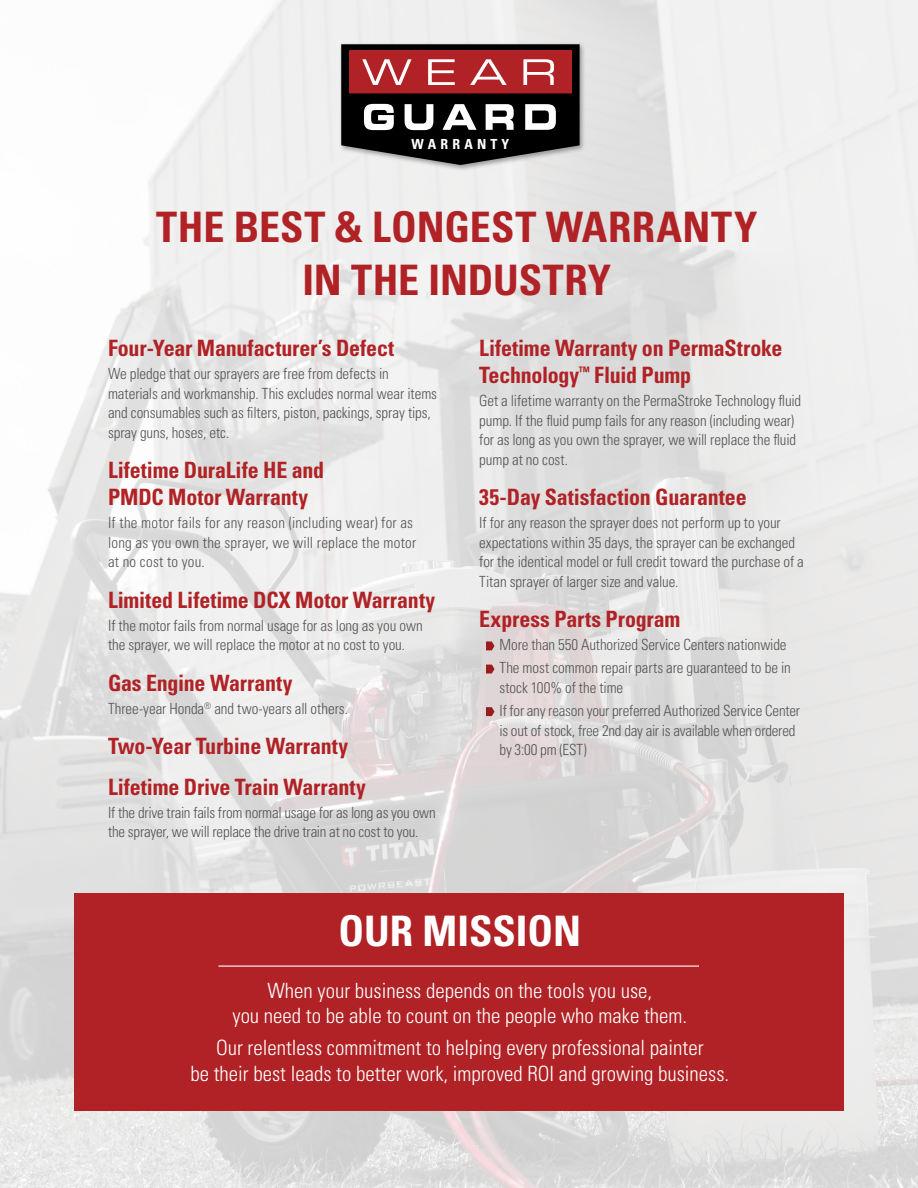
<style>
.page{position:relative;width:918px;height:1188px;background:#fff}
.page>*{position:absolute;margin:0;border:0;box-sizing:border-box;transform-origin:0 0}
.t1{font:700 condensed 42px/52.5px "Univers LT Pro";letter-spacing:.005em;color:#b02225;text-align:center}
.t2{font:700 condensed 42px "Univers LT Pro";color:#fff}
.t3{font:700 condensed 22.5px/27px "Univers LT Std";letter-spacing:-.005em;color:#b02225}
.t4{font:300 condensed 21px/25.2px "Univers LT Std";color:#fff;text-align:center}
.t5{font:300 condensed 15.45px/19.5px "Univers LT Std";letter-spacing:-.005em;color:#545455}
.t6{font:300 condensed 15.45px/19.5px "Univers LT Std";letter-spacing:.015em;color:#545455}
.t7{font:700 condensed 13.95px "Univers LT Std";letter-spacing:.3em;color:#fff}
</style>
<div class="page">
<img style="left:0;top:0;width:918px;height:1188px">
<svg style="left:486px;top:641px;width:8px;height:9px"></svg>
<svg style="left:486px;top:665px;width:8px;height:8px"></svg>
<svg style="left:486px;top:707px;width:8px;height:9px"></svg>
<div style="left:339px;top:42px;width:247px;height:129px;background:#000;opacity:.35"></div>
<svg style="left:341px;top:44px;width:239px;height:121px;background:#663d3d"></svg>
<div style="left:74px;top:893px;width:770px;height:218px;background:#b02225"></div>
<hr style="left:218px;top:966px;width:481px;height:1px;background:#fff">
<p class="t7" style="left:412px;top:136px;width:99px">WARRANTY</p>
<h1 class="t1" style="left:156px;top:201px;width:603px">THE BEST &amp; LONGEST WARRANTY<br>IN THE INDUSTRY</h1>
<h2 class="t3" style="left:108px;top:335px;width:288px">Four-Year Manufacturer’s Defect</h2>
<p class="t5" style="left:108px;top:364px;width:331px">We pledge that our sprayers are free from defects in materials and workmanship. This excludes normal wear items and consumables such as filters, piston, packings, spray tips, spray guns, hoses, etc.</p>
<h2 class="t3" style="left:108px;top:457px;width:218px">Lifetime DuraLife HE and<br>PMDC Motor Warranty</h2>
<p class="t6" style="left:108px;top:513px;width:310px">If the motor fails for any reason (including wear) for as long as you own the sprayer, we will replace the motor at no cost to you.</p>
<h2 class="t3" style="left:108px;top:586px;width:329px">Limited Lifetime DCX Motor Warranty</h2>
<p class="t5" style="left:108px;top:616px;width:316px">If the motor fails from normal usage for as long as you own the sprayer, we will replace the motor at no cost to you.</p>
<h2 class="t3" style="left:108px;top:669px;width:186px">Gas Engine Warranty</h2>
<p class="t5" style="left:108px;top:699px;width:242px">Three-year Honda<sup>®</sup> and two-years all others.</p>
<h2 class="t3" style="left:108px;top:726px;width:259px;line-height:40.5px">Two-Year Turbine Warranty<br>Lifetime Drive Train Warranty</h2>
<p class="t5" style="left:108px;top:803px;width:329px">If the drive train fails from normal usage for as long as you own the sprayer, we will replace the drive train at no cost to you.</p>
<h2 class="t3" style="left:479px;top:335px;width:305px">Lifetime Warranty on PermaStroke<br>Technology<sup>™</sup> Fluid Pump</h2>
<p class="t5" style="left:479px;top:391px;width:324px">Get a lifetime warranty on the PermaStroke Technology fluid pump. If the fluid pump fails for any reason (including wear) for as long as you own the sprayer, we will replace the fluid pump at no cost.</p>
<h2 class="t3" style="left:479px;top:484px;width:269px">35-Day Satisfaction Guarantee</h2>
<p class="t5" style="left:479px;top:513px;width:326px">If for any reason the sprayer does not perform up to your expectations within 35 days, the sprayer can be exchanged for the identical model or full credit toward the purchase of a Titan sprayer of larger size and value.</p>
<h2 class="t3" style="left:479px;top:606px;width:203px">Express Parts Program</h2>
<p class="t5" style="left:499px;top:633px;width:293px;line-height:23.1px">More than 550 Authorized Service Centers nationwide<br>The most common repair parts are guaranteed to be in</p>
<p class="t5" style="left:499px;top:676px;width:302px;line-height:23.1px">stock 100% of the time<br>If for any reason your preferred Authorized Service Center</p>
<p class="t5" style="left:499px;top:720px;width:298px">is out of stock, free 2nd day air is available when ordered by 3:00 pm (EST)</p>
<h1 class="t2" style="left:338px;top:905px;width:244px">OUR MISSION</h1>
<h3 class="t4" style="left:233px;top:978px;width:456px">When your business depends on the tools you use,<br>you need to be able to count on the people who make them.</h3>
<h3 class="t4" style="left:190px;top:1035px;width:540px">Our relentless commitment to helping every professional painter<br>be their best leads to better work, improved ROI and growing business.</h3>
</div>
